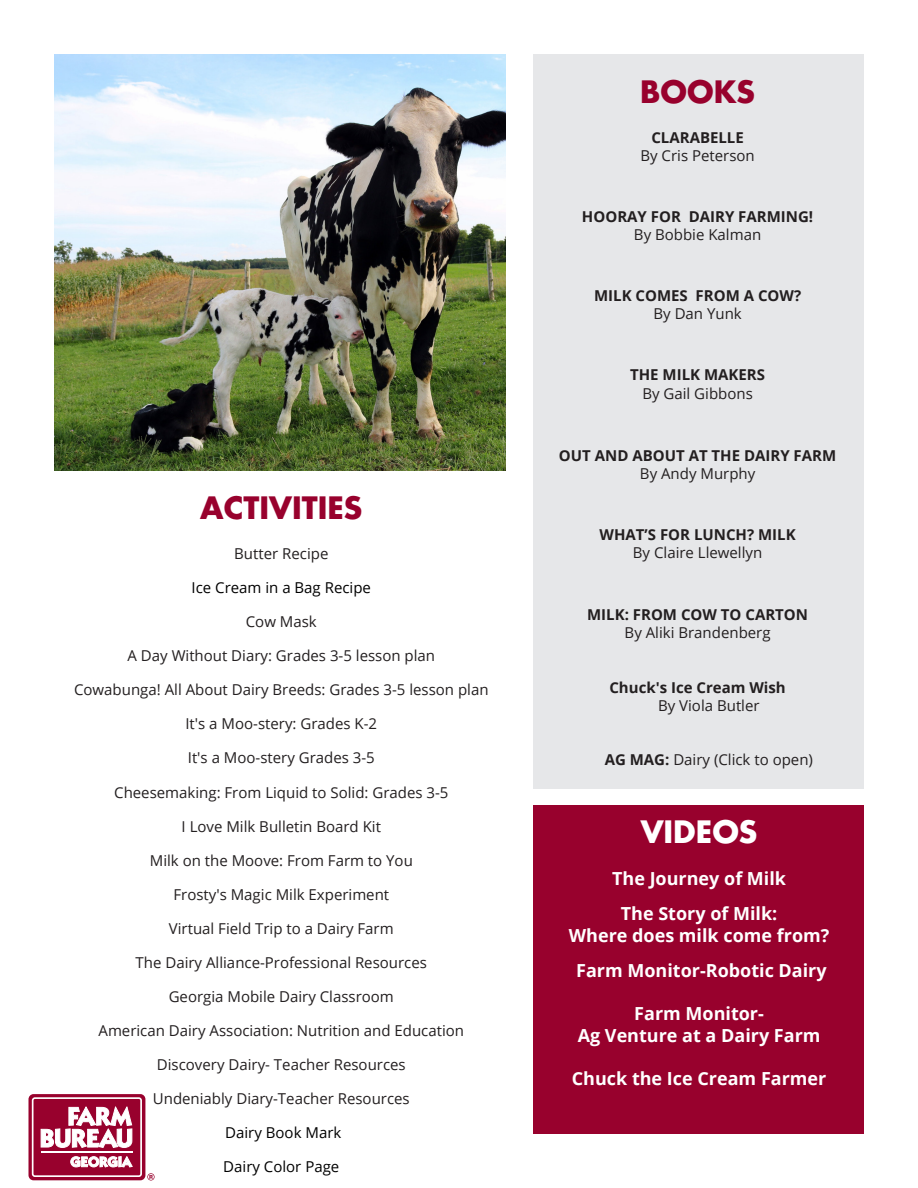
<style>
.page{position:relative;width:918px;height:1188px;background:#fff}
.page>*{position:absolute;margin:0;border:0;box-sizing:border-box;transform-origin:0 0}
.t1{font:700 30px "Futura LT Pro";color:#98012d}
.t2{font:700 30px "Futura LT Pro";color:#fff}
.t3{font:700 18px/35.1px "Open Sans";color:#fff;text-align:center}
.t4{font:15px/18px "Open Sans";color:#231f20;text-align:center}
.t5{font:700 15px/18px "Open Sans";color:#231f20;text-align:center}
.t6{font:15px "Open Sans";color:#000}
.s1{font-weight:700}
.s2{font-weight:400}
</style>
<div class="page">
<div style="left:534px;top:54px;width:330px;height:734px;background:#e6e7e9"></div>
<div style="left:534px;top:806px;width:330px;height:328px;background:#98012d"></div>
<img style="left:54px;top:54px;width:451px;height:417px">
<svg style="left:29px;top:1094px;width:116px;height:86px"></svg>
<svg style="left:32px;top:1097px;width:123px;height:83px"></svg>
<p class="t1" style="left:200px;top:485px;width:164px">ACTIVITIES</p>
<p class="t4" style="left:234px;top:544px;width:96px">Butter Recipe</p>
<p class="t6" style="left:192px;top:578px;width:181px">Ice Cream in a Bag Recipe</p>
<p class="t4" style="left:246px;top:612px;width:73px">Cow Mask</p>
<p class="t4" style="left:128px;top:647px;width:309px">A Day Without Diary: Grades 3-5 lesson plan</p>
<p class="t4" style="left:74px;top:681px;width:416px">Cowabunga! All About Dairy Breeds: Grades 3-5 lesson plan</p>
<p class="t4" style="left:185px;top:715px;width:193px">It's a Moo-stery: Grades K-2</p>
<p class="t4" style="left:188px;top:749px;width:189px">It's a Moo-stery Grades 3-5</p>
<p class="t4" style="left:114px;top:783px;width:336px">Cheesemaking: From Liquid to Solid: Grades 3-5</p>
<p class="t4" style="left:182px;top:817px;width:201px">I Love Milk Bulletin Board Kit</p>
<p class="t4" style="left:150px;top:851px;width:265px">Milk on the Moove: From Farm to You</p>
<p class="t4" style="left:173px;top:885px;width:217px">Frosty's Magic Milk Experiment</p>
<p class="t4" style="left:169px;top:919px;width:226px">Virtual Field Trip to a Dairy Farm</p>
<p class="t4" style="left:136px;top:953px;width:293px">The Dairy Alliance-Professional Resources</p>
<p class="t4" style="left:169px;top:987px;width:227px">Georgia Mobile Dairy Classroom</p>
<p class="t4" style="left:99px;top:1021px;width:367px">American Dairy Association: Nutrition and Education</p>
<p class="t4" style="left:157px;top:1055px;width:250px">Discovery Dairy- Teacher Resources</p>
<p class="t4" style="left:153px;top:1089px;width:258px">Undeniably Diary-Teacher Resources</p>
<p class="t6" style="left:225px;top:1122px;width:118px">Dairy Book Mark</p>
<p class="t6" style="left:223px;top:1156px;width:118px">Dairy Color Page</p>
<p class="t1" style="left:640px;top:69px;width:116px">BOOKS</p>
<p class="t4" style="left:640px;top:128px;width:116px"><span class="s1">CLARABELLE<br></span>By Cris Peterson</p>
<p class="t5" style="left:582px;top:207px;width:233px">HOORAY FOR DAIRY FARMING!<br><span class="s2">By Bobbie Kalman</span></p>
<p class="t5" style="left:594px;top:286px;width:209px">MILK COMES FROM A COW?<br><span class="s2">By Dan Yunk</span></p>
<p class="t5" style="left:630px;top:365px;width:136px;line-height:19px">THE MILK MAKERS<br><span class="s2">By Gail Gibbons</span></p>
<p class="t5" style="left:559px;top:446px;width:279px">OUT AND ABOUT AT THE DAIRY FARM<br><span class="s2">By Andy Murphy</span></p>
<p class="t5" style="left:600px;top:526px;width:198px">WHAT’S FOR LUNCH? MILK<br><span class="s2">By Claire Llewellyn</span></p>
<p class="t5" style="left:587px;top:605px;width:222px">MILK: FROM COW TO CARTON<br><span class="s2">By Aliki Brandenberg</span></p>
<p class="t5" style="left:658px;top:679px;width:129px;text-align:left;text-indent:-49px">Chuck's Ice Cream Wish<br><span class="s2">By Viola Butler</span></p>
<p class="t4" style="left:605px;top:751px;width:210px"><span class="s1">AG MAG:</span> Dairy (Click to open)</p>
<p class="t2" style="left:641px;top:809px;width:118px">VIDEOS</p>
<p class="t3" style="left:612px;top:861px;width:175px">The Journey of Milk<br>The Story of Milk:</p>
<p class="t3" style="left:569px;top:917px;width:262px">Where does milk come from?<br>Farm Monitor-Robotic Dairy</p>
<p class="t3" style="left:578px;top:1002px;width:244px;line-height:21.6px">Farm Monitor-<br>Ag Venture at a Dairy Farm</p>
<p class="t3" style="left:572px;top:1060px;width:256px">Chuck the Ice Cream Farmer</p>
</div>
